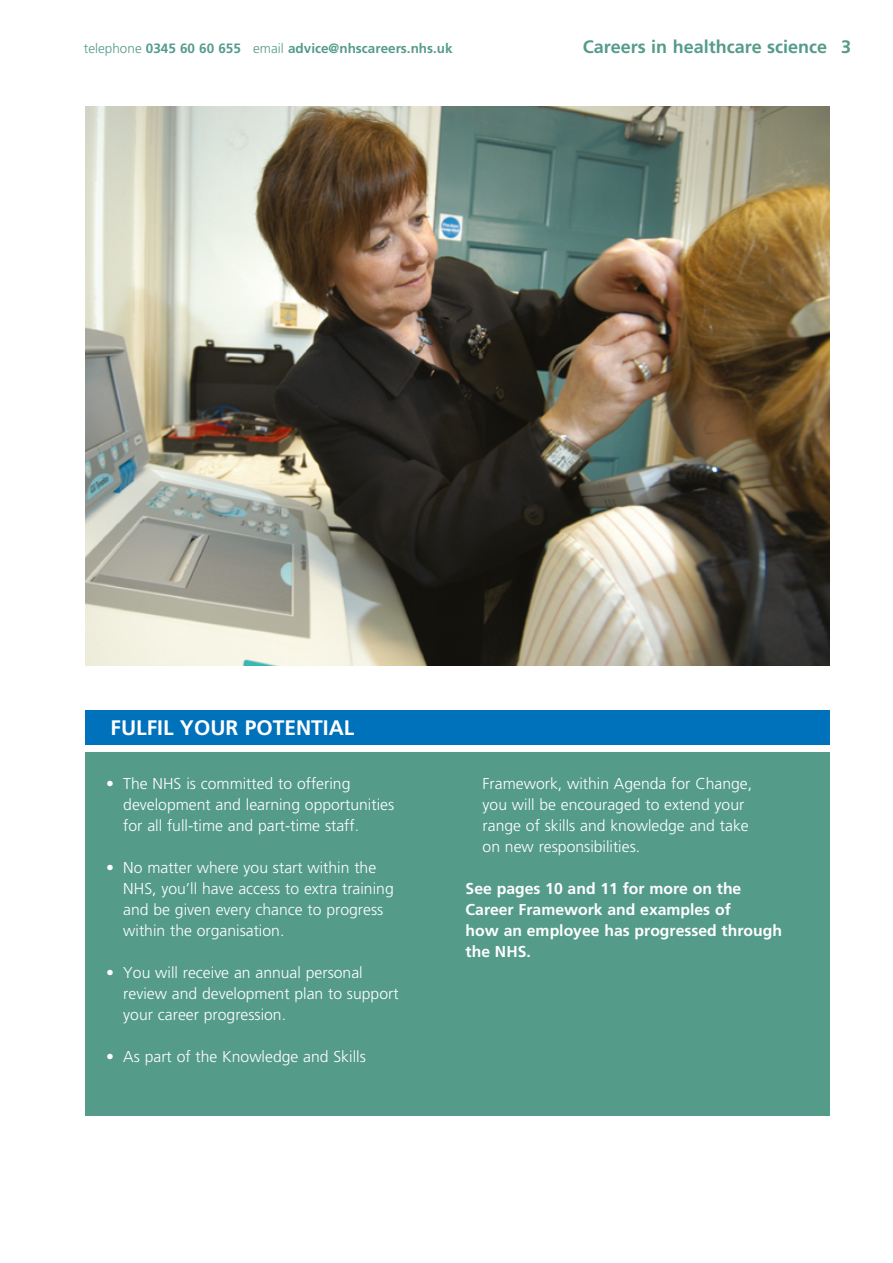
<style>
.page{position:relative;width:893px;height:1263px;background:#fff}
.page>*{position:absolute;margin:0;border:0;box-sizing:border-box;transform-origin:0 0}
.Case_study_-_title_b{font:700 21px "Frutiger";color:#fff}
.t1{font:700 18px "Frutiger";color:#549b8a}
.Body_-_Bullets{font:300 15.75px/21px "Frutiger";color:#fff}
.Body{font:700 15.75px/21px "Frutiger";color:#fff}
.t2{font:700 13.5px "Frutiger";color:#549b8a}
.s1{font-weight:300}
</style>
<div class="page">
<div style="left:85px;top:753px;width:744px;height:363px;background:#549b8a"></div>
<img style="left:85px;top:106px;width:744px;height:559px">
<div style="left:85px;top:710px;width:744px;height:34px;background:#0072bc"></div>
<p class="t2" style="left:84px;top:40px;width:370px"><span class="s1">telephone</span> 0345 60 60 655 <span class="s1">email</span> advice@nhscareers.nhs.uk</p>
<p class="t1" style="left:583px;top:36px;width:270px">Careers in healthcare science 3</p>
<p class="Case_study_-_title_b" style="left:111px;top:716px;width:245px">FULFIL YOUR POTENTIAL</p>
<p class="Body_-_Bullets" style="left:123px;top:773px;width:272px;text-indent:-17px">• The NHS is committed to offering development and learning opportunities for all full-time and part-time staff.</p>
<p class="Body_-_Bullets" style="left:123px;top:857px;width:272px;text-indent:-17px">• No matter where you start within the NHS, you’ll have access to extra training and be given every chance to progress within the organisation.</p>
<p class="Body_-_Bullets" style="left:123px;top:962px;width:277px;text-indent:-17px">• You will receive an annual personal review and development plan to support your career progression.</p>
<p class="Body_-_Bullets" style="left:106px;top:1046px;width:261px">• As part of the Knowledge and Skills</p>
<p class="Body_-_Bullets" style="left:483px;top:773px;width:271px">Framework, within Agenda for Change, you will be encouraged to extend your range of skills and knowledge and take on new responsibilities.</p>
<p class="Body" style="left:466px;top:878px;width:318px">See pages 10 and 11 for more on the<br>Career Framework and examples of<br>how an employee has progressed through the NHS.</p>
</div>
